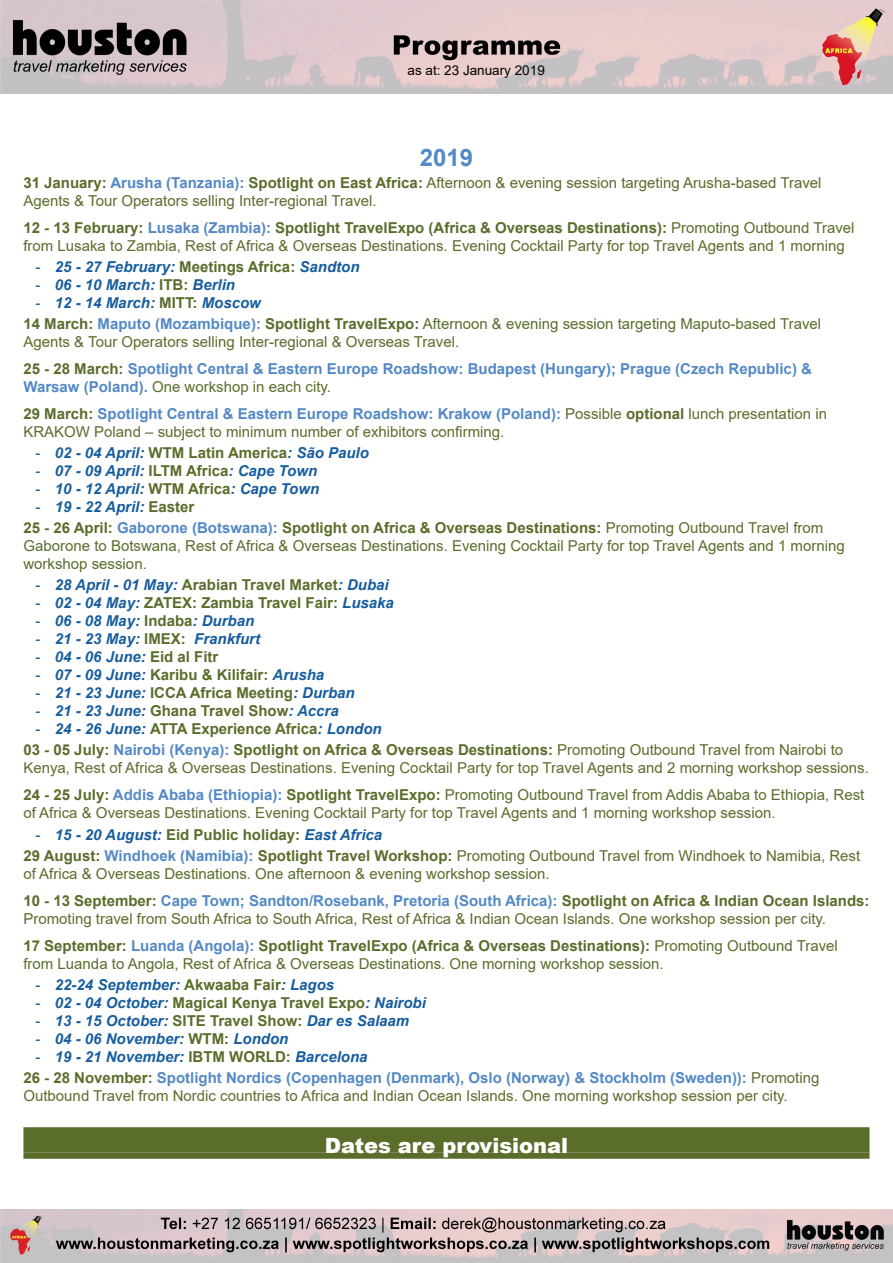
<style>
.page{position:relative;width:893px;height:1263px;background:#fff}
.page>*{position:absolute;margin:0;border:0;box-sizing:border-box;transform-origin:0 0}
.Header_Blocked_Large{font:700 24px "Arial";color:#5489c5}
.Header_Blocked_Large-2{font:900 21px "Arial";color:#fff}
.t1{font:15px/18px "Arial";color:#5a6d2b}
.t2{font:italic 700 15px "Arial";color:#175d9e}
.t3{font:700 15px/18px "Arial";color:#5489c5}
.t4{font:700 15px "Arial";color:#5a6d2b}
.t5{font:13.5px "Arial";color:#000}
.s1{font-weight:700}
.s2{font-weight:700;color:#5489c5}
.s3{font-weight:400;font-style:normal}
.s4{font-style:normal;color:#5a6d2b}
.s5{color:#5a6d2b}
.s6{font-weight:400;color:#5a6d2b}
.s7{font-weight:400;color:#175d9e}
.s8{font-style:italic;color:#175d9e}
</style>
<div class="page">
<img style="left:0;top:1209px;width:893px;height:54px">
<div style="left:23px;top:1127px;width:846px;height:26px;background:#5a6d2b"></div>
<div style="left:23px;top:1153px;width:846px;height:6px;background:#5a6d2b"></div>
<img style="left:0;top:0;width:893px;height:94px">
<p class="t5" style="left:407px;top:61px;width:139px">as at: 23 January 2019</p>
<p class="Header_Blocked_Large" style="left:420px;top:141px;width:55px">2019</p>
<p class="t1" style="left:23px;top:174px;width:800px"><span class="s1">31 January:</span> <span class="s2">Arusha (Tanzania):</span> <span class="s1">Spotlight on East Africa:</span> Afternoon &amp; evening session targeting Arusha-based Travel<br>Agents &amp; Tour Operators selling Inter-regional Travel.</p>
<p class="t1" style="left:23px;top:219px;width:833px"><span class="s1">12 - 13 February:</span> <span class="s2">Lusaka (Zambia):</span> <span class="s1">Spotlight TravelExpo (Africa &amp; Overseas Destinations):</span> Promoting Outbound Travel from Lusaka to Zambia, Rest of Africa &amp; Overseas Destinations. Evening Cocktail Party for top Travel Agents and 1 morning</p>
<p class="t2" style="left:35px;top:257px;width:326px"><span class="s3">-</span> 25 - 27 February: <span class="s4">Meetings Africa:</span> Sandton</p>
<p class="t2" style="left:35px;top:275px;width:201px"><span class="s3">-</span> 06 - 10 March: <span class="s4">ITB:</span> Berlin</p>
<p class="t2" style="left:35px;top:293px;width:227px"><span class="s3">-</span> 12 - 14 March: <span class="s4">MITT:</span> Moscow</p>
<p class="t1" style="left:23px;top:315px;width:799px"><span class="s1">14 March:</span> <span class="s2">Maputo (Mozambique):</span> <span class="s1">Spotlight TravelExpo:</span> Afternoon &amp; evening session targeting Maputo-based Travel<br>Agents &amp; Tour Operators selling Inter-regional &amp; Overseas Travel.</p>
<p class="t3" style="left:23px;top:360px;width:790px"><span class="s5">25 - 28 March:</span> Spotlight Central &amp; Eastern Europe Roadshow: Budapest (Hungary); Prague (Czech Republic) &amp;<br>Warsaw (Poland). <span class="s6">One workshop in each city.</span></p>
<p class="t1" style="left:23px;top:405px;width:805px"><span class="s1">29 March:</span> <span class="s2">Spotlight Central &amp; Eastern Europe Roadshow: Krakow (Poland):</span> Possible <span class="s1">optional</span> lunch presentation in<br>KRAKOW Poland – subject to minimum number of exhibitors confirming.</p>
<p class="t2" style="left:35px;top:443px;width:335px"><span class="s3">-</span> 02 - 04 April: <span class="s4">WTM Latin America</span>: São Paulo</p>
<p class="t2" style="left:35px;top:461px;width:283px"><span class="s3">-</span> 07 - 09 April: <span class="s4">ILTM Africa</span>: Cape Town</p>
<p class="t2" style="left:35px;top:479px;width:285px"><span class="s3">-</span> 10 - 12 April: <span class="s4">WTM Africa</span>: Cape Town</p>
<p class="t2" style="left:35px;top:497px;width:160px"><span class="s3">-</span> 19 - 22 April: <span class="s4">Easter</span></p>
<p class="t1" style="left:23px;top:519px;width:823px"><span class="s1">25 - 26 April:</span> <span class="s2">Gaborone (Botswana):</span> <span class="s1">Spotlight on Africa &amp; Overseas Destinations:</span> Promoting Outbound Travel from<br>Gaborone to Botswana, Rest of Africa &amp; Overseas Destinations. Evening Cocktail Party for top Travel Agents and 1 morning workshop session.</p>
<p class="t2" style="left:35px;top:575px;width:355px"><span class="s3">-</span> 28 April - 01 May: <span class="s4">Arabian Travel Market</span>: Dubai</p>
<p class="t4" style="left:35px;top:593px;width:360px"><span class="s7">-</span> <span class="s8">02 - 04 May:</span> ZATEX: Zambia Travel Fair: <span class="s8">Lusaka</span></p>
<p class="t2" style="left:35px;top:611px;width:220px"><span class="s3">-</span> 06 - 08 May: <span class="s4">Indaba</span>: Durban</p>
<p class="t2" style="left:35px;top:629px;width:226px"><span class="s3">-</span> 21 - 23 May: <span class="s4">IMEX:</span> Frankfurt</p>
<p class="t2" style="left:35px;top:647px;width:184px"><span class="s3">-</span> 04 - 06 June: <span class="s4">Eid al Fitr</span></p>
<p class="t2" style="left:35px;top:665px;width:290px"><span class="s3">-</span> 07 - 09 June: <span class="s4">Karibu &amp; Kilifair:</span> Arusha</p>
<p class="t2" style="left:35px;top:683px;width:321px"><span class="s3">-</span> 21 - 23 June: <span class="s4">ICCA Africa Meeting</span>: Durban</p>
<p class="t2" style="left:35px;top:701px;width:305px"><span class="s3">-</span> 21 - 23 June: <span class="s4">Ghana Travel Show</span>: Accra</p>
<p class="t4" style="left:35px;top:719px;width:348px"><span class="s7">-</span> <span class="s8">24 - 26 June:</span> ATTA Experience Africa<span class="s8">: London</span></p>
<p class="t1" style="left:23px;top:741px;width:847px"><span class="s1">03 - 05 July:</span> <span class="s2">Nairobi (Kenya):</span> <span class="s1">Spotlight on Africa &amp; Overseas Destinations:</span> Promoting Outbound Travel from Nairobi to<br>Kenya, Rest of Africa &amp; Overseas Destinations. Evening Cocktail Party for top Travel Agents and 2 morning workshop sessions.</p>
<p class="t1" style="left:23px;top:786px;width:842px"><span class="s1">24 - 25 July:</span> <span class="s2">Addis Ababa (Ethiopia):</span> <span class="s1">Spotlight TravelExpo:</span> Promoting Outbound Travel from Addis Ababa to Ethiopia, Rest of Africa &amp; Overseas Destinations. Evening Cocktail Party for top Travel Agents and 1 morning workshop session.</p>
<p class="t2" style="left:35px;top:824px;width:348px"><span class="s3">-</span> 15 - 20 August: <span class="s4">Eid Public holiday:</span> East Africa</p>
<p class="t1" style="left:23px;top:846px;width:838px"><span class="s1">29 August:</span> <span class="s2">Windhoek (Namibia):</span> <span class="s1">Spotlight Travel Workshop:</span> Promoting Outbound Travel from Windhoek to Namibia, Rest of Africa &amp; Overseas Destinations. One afternoon &amp; evening workshop session.</p>
<p class="t1" style="left:23px;top:891px;width:847px"><span class="s1">10 - 13 September:</span> <span class="s2">Cape Town; Sandton/Rosebank, Pretoria (South Africa):</span> <span class="s1">Spotlight on Africa &amp; Indian Ocean Islands:<br></span>Promoting travel from South Africa to South Africa, Rest of Africa &amp; Indian Ocean Islands. One workshop session per city.</p>
<p class="t1" style="left:23px;top:936px;width:816px"><span class="s1">17 September:</span> <span class="s2">Luanda (Angola):</span> <span class="s1">Spotlight TravelExpo (Africa &amp; Overseas Destinations):</span> Promoting Outbound Travel from Luanda to Angola, Rest of Africa &amp; Overseas Destinations. One morning workshop session.</p>
<p class="t2" style="left:35px;top:974px;width:300px"><span class="s3">-</span> 22-24 September: <span class="s4">Akwaaba Fair</span>: Lagos</p>
<p class="t4" style="left:35px;top:992px;width:392px"><span class="s7">-</span> <span class="s8">02 - 04 October:</span> Magical Kenya Travel Expo<span class="s8">: Nairobi</span></p>
<p class="t2" style="left:35px;top:1010px;width:375px"><span class="s3">-</span> 13 - 15 October: <span class="s4">SITE Travel Show:</span> Dar es Salaam</p>
<p class="t2" style="left:35px;top:1028px;width:254px"><span class="s3">-</span> 04 - 06 November: <span class="s4">WTM:</span> London</p>
<p class="t2" style="left:35px;top:1046px;width:334px"><span class="s3">-</span> 19 - 21 November: <span class="s4">IBTM WORLD:</span> Barcelona</p>
<p class="t1" style="left:23px;top:1068px;width:797px"><span class="s1">26 - 28 November:</span> <span class="s2">Spotlight Nordics (Copenhagen (Denmark), Oslo (Norway) &amp; Stockholm (Sweden)):</span> Promoting<br>Outbound Travel from Nordic countries to Africa and Indian Ocean Islands. One morning workshop session per city.</p>
<p class="Header_Blocked_Large-2" style="left:325px;top:1130px;width:245px">Dates are provisional</p>
</div>
